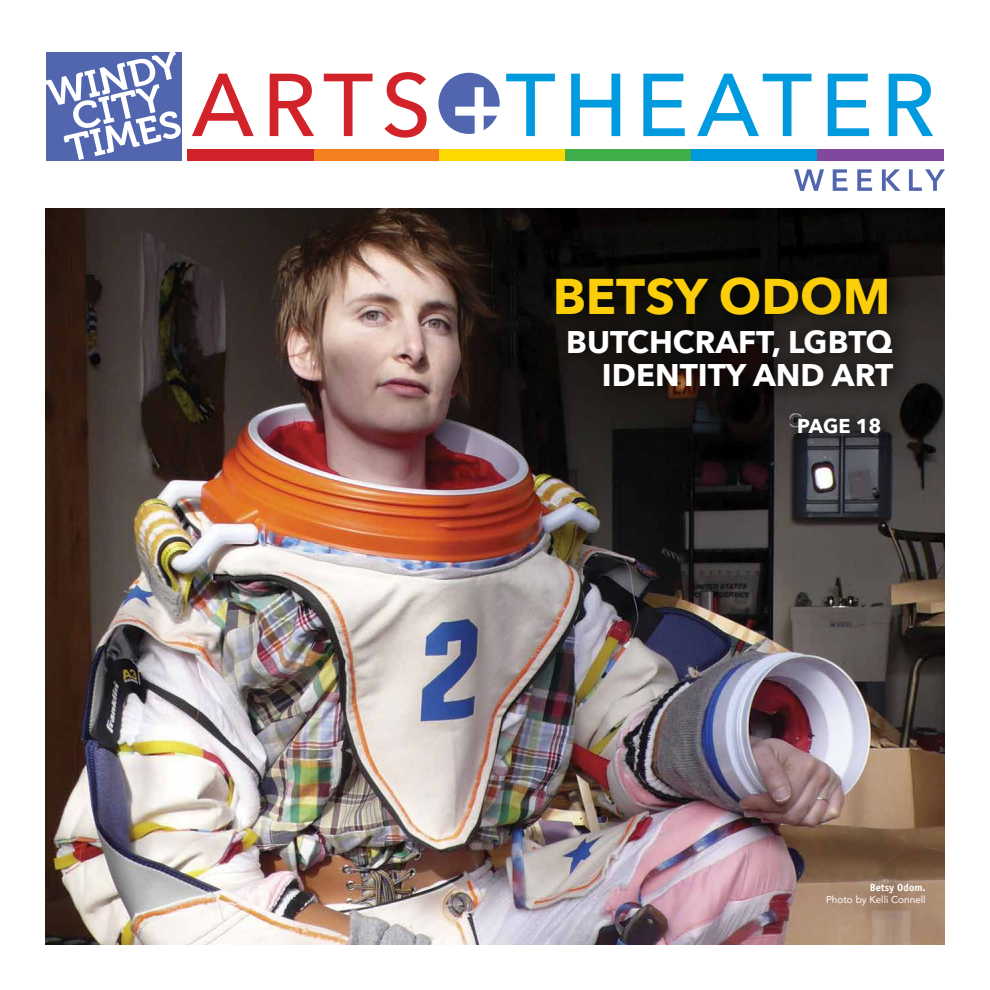
<style>
.page{position:relative;width:990px;height:990px;background:#fff}
.page>*{position:absolute;margin:0;border:0;box-sizing:border-box;transform-origin:0 0}
.t1{font:700 50px "Avenir Next";color:#fbce09}
.t2{font:700 31.25px/33.8px "Avenir Next";color:#fff;text-align:right}
.t3{font:700 20px "Avenir Next";letter-spacing:-.01em;color:#fff}
.t4{font:700 10.5px "Officina Sans";color:#fff}
.t5{font:10px "Avenir";color:#fff}
</style>
<div class="page">
<div style="left:438px;top:73px;width:62px;height:61px;background:#5266af;border-radius:50%"></div>
<div style="left:188px;top:149px;width:126px;height:11px;background:#d2232a"></div>
<div style="left:314px;top:149px;width:126px;height:11px;background:#f58020"></div>
<div style="left:439px;top:149px;width:126px;height:11px;background:#ffd800"></div>
<div style="left:565px;top:149px;width:126px;height:11px;background:#41ad49"></div>
<div style="left:691px;top:149px;width:126px;height:11px;background:#009ade"></div>
<div style="left:817px;top:149px;width:126px;height:11px;background:#81499d"></div>
<svg style="left:46px;top:52px;width:136px;height:108px"></svg>
<svg style="left:192px;top:72px;width:235px;height:66px"></svg>
<svg style="left:455px;top:74px;width:478px;height:62px"></svg>
<svg style="left:794px;top:169px;width:151px;height:22px"></svg>
<img style="left:45px;top:209px;width:900px;height:736px">
<svg style="left:543px;top:259px;width:368px;height:74px;background:#0d0c0a"></svg>
<svg style="left:555px;top:311px;width:361px;height:94px;background:#1c1715"></svg>
<svg style="left:786px;top:401px;width:118px;height:51px;background:#353334"></svg>
<h1 class="t1" style="left:553px;top:253px;width:339px">BETSY ODOM</h1>
<p class="t2" style="left:566px;top:324px;width:328px">BUTCHCRAFT, LGBTQ<br>IDENTITY AND ART</p>
<p class="t3" style="left:797px;top:409px;width:86px">PAGE 18</p>
<p class="t4" style="left:870px;top:880px;width:58px">Betsy Odom.</p>
<p class="t5" style="left:826px;top:891px;width:101px">Photo by Kelli Connell</p>
</div>
